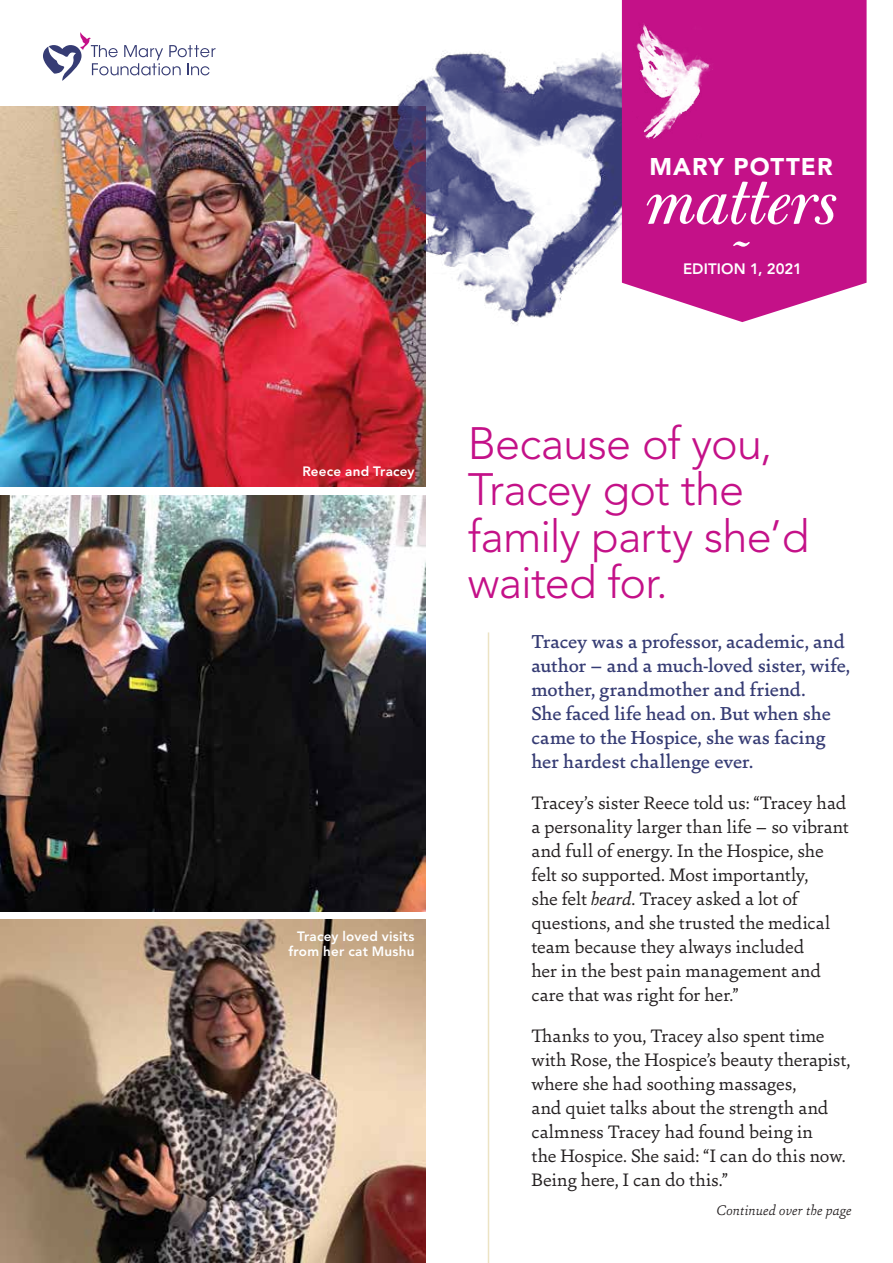
<style>
.page{position:relative;width:893px;height:1263px;background:#fff}
.page>*{position:absolute;margin:0;border:0;box-sizing:border-box;transform-origin:0 0}
.t1{font:italic 72px "Bulmer MT Std";letter-spacing:-.025em;color:#fff}
.t2{font:italic 54.3px "Bulmer MT Std";color:#fff}
.t3{font:300 45px/46.5px "Avenir LT Std";letter-spacing:-.02em;color:#c41188}
.t4{font:900 24px "Avenir LT Std";letter-spacing:.045em;color:#fff}
.t5{font:500 20.25px/24px "Sina";letter-spacing:-.005em;color:#363c74}
.t6{font:19.5px/24px "Sina";letter-spacing:-.005em;color:#231f20}
.t7{font:italic 300 15px "Sina";color:#231f20}
.t8{font:800 15px "Avenir LT Std";letter-spacing:.005em;color:#fff}
.t9{font:800 13.5px/15px "Avenir LT Std";letter-spacing:.015em;color:#fff;text-align:right}
.s1{font-style:italic}
</style>
<div class="page">
<img style="left:0;top:495px;width:425px;height:416px">
<img style="left:0;top:920px;width:425px;height:343px">
<img style="left:0;top:106px;width:425px;height:380px">
<hr style="left:488px;top:632px;width:1px;height:631px;background:#ece3c3">
<img style="left:339px;top:43px;width:283px;height:330px">
<svg style="left:622px;top:0;width:245px;height:322px;background:#c82290"></svg>
<img style="left:629px;top:20px;width:100px;height:123px">
<svg style="left:43px;top:32px;width:172px;height:49px"></svg>
<p class="t4" style="left:649px;top:153px;width:185px">MARY POTTER</p>
<h1 class="t1" style="left:645px;top:159px;width:194px">matters</h1>
<h2 class="t2" style="left:727px;top:225px;width:20px">˜</h2>
<p class="t8" style="left:683px;top:260px;width:121px">EDITION 1, 2021</p>
<p class="t9" style="left:302px;top:464px;width:114px">Reece and Tracey</p>
<p class="t9" style="left:289px;top:929px;width:128px">Tracey loved visits from her cat Mushu</p>
<h3 class="t3" style="left:468px;top:420px;width:343px">Because of you,<br>Tracey got the family party she’d waited for.</h3>
<p class="t5" style="left:531px;top:629px;width:320px">Tracey was a professor, academic, and author – and a much-loved sister, wife, mother, grandmother and friend.<br>She faced life head on. But when she came to the Hospice, she was facing her hardest challenge ever.</p>
<p class="t6" style="left:531px;top:790px;width:319px">Tracey’s sister Reece told us: “Tracey had a personality larger than life – so vibrant and full of energy. In the Hospice, she felt so supported. Most importantly,<br>she felt <span class="s1">heard</span>. Tracey asked a lot of questions, and she trusted the medical team because they always included<br>her in the best pain management and care that was right for her.”</p>
<p class="t6" style="left:531px;top:1023px;width:320px">Thanks to you, Tracey also spent time with Rose, the Hospice’s beauty therapist, where she had soothing massages,<br>and quiet talks about the strength and calmness Tracey had found being in<br>the Hospice. She said: “I can do this now.<br>Being here, I can do this.”</p>
<p class="t7" style="left:716px;top:1200px;width:137px">Continued over the page</p>
</div>
